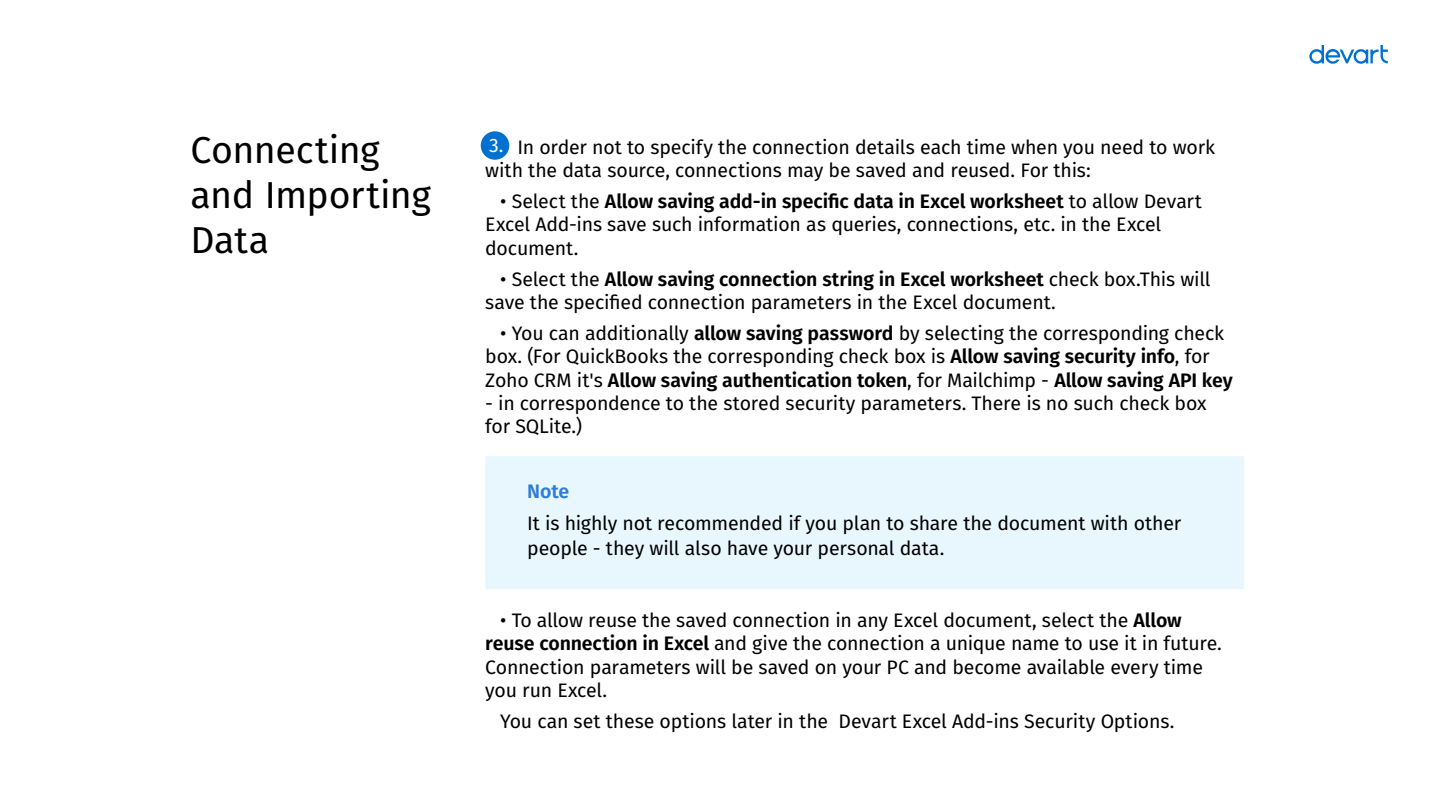
<style>
.page{position:relative;width:1440px;height:810px;background:#fff}
.page>*{position:absolute;margin:0;border:0;box-sizing:border-box;transform-origin:0 0}
.t1{font:37.5px/45px "Fira Sans";letter-spacing:-.01em;color:#000}
.t2{font:19.5px/23.4px "Fira Sans";letter-spacing:-.01em;color:#000}
.t3{font:600 19.5px "Fira Sans";color:#317cd9}
.t4{font:19.42px "Fira Sans";color:#fff}
.s1{font-weight:600}
</style>
<div class="page">
<svg style="left:1309px;top:45px;width:79px;height:19px"></svg>
<div style="left:481px;top:131px;width:28px;height:29px;background:#0071ce;border-radius:50%"></div>
<div style="left:485px;top:456px;width:759px;height:133px;background:#e8f7fd;border-radius:2px"></div>
<h1 class="t1" style="left:190px;top:126px;width:242px">Connecting and Importing<br>Data</h1>
<p class="t2" style="left:485px;top:134px;width:732px;text-indent:32px">In order not to specify the connection details each time when you need to work with the data source, connections may be saved and reused. For this:</p>
<p class="t4" style="left:489px;top:130px;width:16px">3.</p>
<p class="t2" style="left:485px;top:189px;width:718px;text-indent:15px">• Select the <span class="s1">Allow saving add-in specific data in Excel worksheet</span> to allow Devart<br>Excel Add-ins save such information as queries, connections, etc. in the Excel document.</p>
<p class="t2" style="left:485px;top:267px;width:727px;text-indent:15px">• Select the <span class="s1">Allow saving connection string in Excel worksheet</span> check box.This will save the specified connection parameters in the Excel document.</p>
<p class="t2" style="left:485px;top:321px;width:749px;text-indent:15px">• You can additionally <span class="s1">allow saving password</span> by selecting the corresponding check box. (For QuickBooks the corresponding check box is <span class="s1">Allow saving security info</span>, for<br>Zoho CRM it's <span class="s1">Allow saving authentication token</span>, for Mailchimp - <span class="s1">Allow saving API key</span></p>
<p class="t2" style="left:485px;top:391px;width:723px">- in correspondence to the stored security parameters. There is no such check box for SQLite.)</p>
<p class="t3" style="left:527px;top:475px;width:44px">Note</p>
<p class="t2" style="left:527px;top:510px;width:656px;line-height:24.8px">It is highly not recommended if you plan to share the document with other people - they will also have your personal data.</p>
<p class="t2" style="left:485px;top:608px;width:738px;text-indent:15px">• To allow reuse the saved connection in any Excel document, select the <span class="s1">Allow reuse connection in Excel</span> and give the connection a unique name to use it in future.<br>Connection parameters will be saved on your PC and become available every time you run Excel.</p>
<p class="t2" style="left:500px;top:709px;width:676px">You can set these options later in the Devart Excel Add-ins Security Options.</p>
</div>
